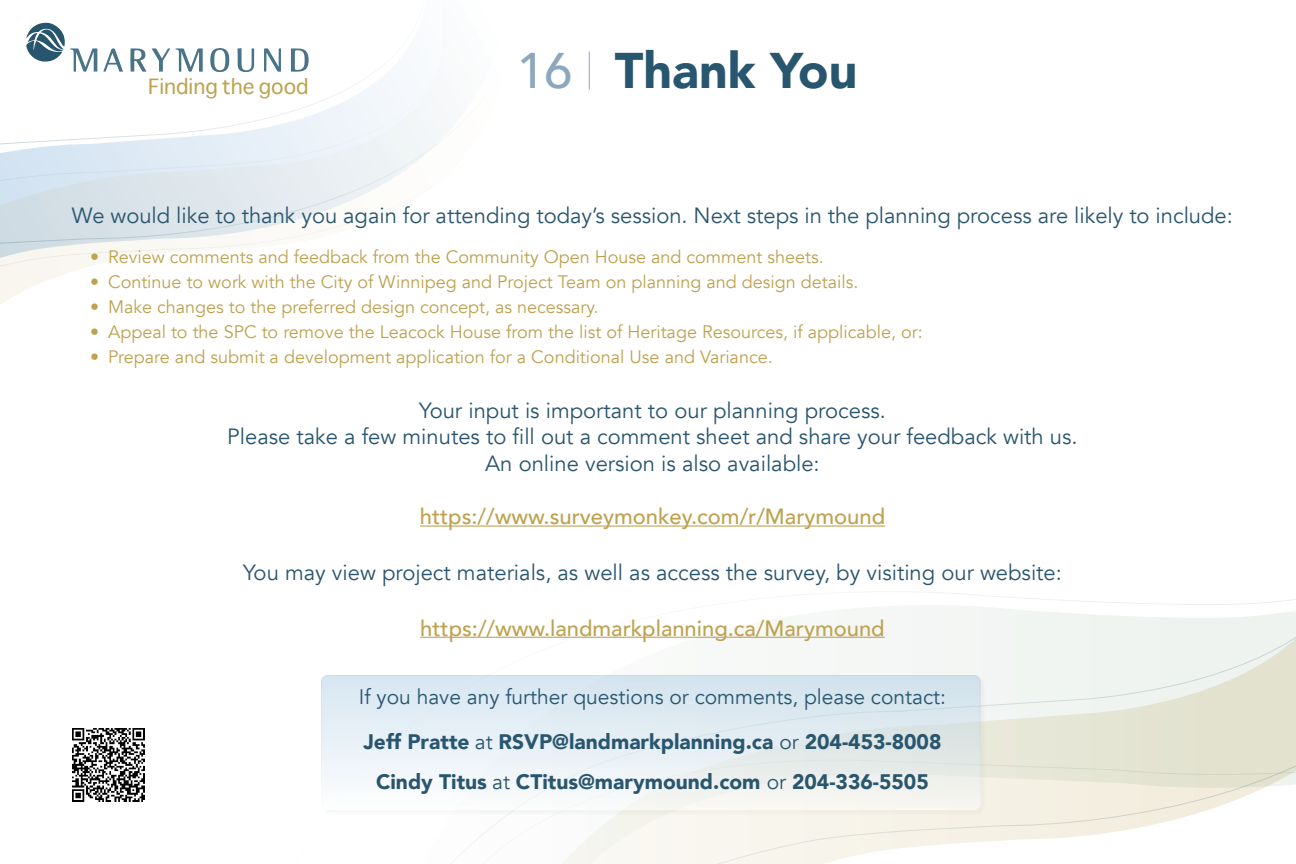
<style>
.page{position:relative;width:1296px;height:864px;background:#fff}
.page>*{position:absolute;margin:0;border:0;box-sizing:border-box;transform-origin:0 0}
.t1{font:900 50px "Avenir";color:#29566f}
.t2{font:500 50px "Avenir";color:#8ca8bf}
.t3{font:22px "Avenir";color:#29566f}
.t4{font:500 22px "Avenir";color:#bea250}
.t5{font:900 21px "Avenir";color:#29566f}
.t6{font:21px "Avenir";color:#29566f}
.t7{font:20.55px "Sathu";color:#bda24e}
.t8{font:18px "Avenir";color:#bea250}
.s1{font-weight:400}
</style>
<div class="page">
<svg style="left:0;top:48px;width:443px;height:257px"></svg>
<svg style="left:419px;top:525px;width:877px;height:339px"></svg>
<svg style="left:291px;top:48px;width:18px;height:24px"></svg>
<svg style="left:210px;top:48px;width:19px;height:24px"></svg>
<svg style="left:264px;top:48px;width:17px;height:24px"></svg>
<svg style="left:238px;top:48px;width:16px;height:24px"></svg>
<svg style="left:103px;top:48px;width:20px;height:24px"></svg>
<svg style="left:130px;top:48px;width:73px;height:24px"></svg>
<svg style="left:26px;top:22px;width:71px;height:50px"></svg>
<hr style="left:589px;top:51px;width:1px;height:39px;background:#8ca8bf">
<hr style="left:420px;top:526px;width:465px;height:1px;background:#bea250">
<hr style="left:420px;top:637px;width:465px;height:1px;background:#bea250">
<div style="left:322px;top:675px;width:665px;height:141px;background:#231f20;opacity:.08"></div>
<svg style="left:322px;top:676px;width:658px;height:134px"></svg>
<div style="left:321px;top:675px;width:660px;height:135px;border:1px solid #fff;border-radius:6px"></div>
<img style="left:72px;top:729px;width:73px;height:73px">
<p class="t7" style="left:148px;top:69px;width:162px">Finding the good</p>
<p class="t2" style="left:517px;top:28px;width:57px">16</p>
<p class="t1" style="left:615px;top:28px;width:244px">Thank You</p>
<p class="t3" style="left:72px;top:202px;width:1163px">We would like to thank you again for attending today’s session. Next steps in the planning process are likely to include:</p>
<p class="t8" style="left:90px;top:246px;width:735px">• Review comments and feedback from the Community Open House and comment sheets.</p>
<p class="t8" style="left:90px;top:271px;width:770px">• Continue to work with the City of Winnipeg and Project Team on planning and design details.</p>
<p class="t8" style="left:90px;top:296px;width:510px">• Make changes to the preferred design concept, as necessary.</p>
<p class="t8" style="left:90px;top:321px;width:834px">• Appeal to the SPC to remove the Leacock House from the list of Heritage Resources, if applicable, or:</p>
<p class="t8" style="left:90px;top:346px;width:684px">• Prepare and submit a development application for a Conditional Use and Variance.</p>
<p class="t3" style="left:419px;top:397px;width:468px">Your input is important to our planning process.</p>
<p class="t3" style="left:227px;top:424px;width:852px">Please take a few minutes to fill out a comment sheet and share your feedback with us.</p>
<p class="t3" style="left:485px;top:450px;width:336px">An online version is also available:</p>
<p class="t4" style="left:420px;top:498px;width:467px">https://www.surveymonkey.com/r/Marymound</p>
<p class="t3" style="left:243px;top:559px;width:820px">You may view project materials, as well as access the survey, by visiting our website:</p>
<p class="t4" style="left:420px;top:609px;width:466px">https://www.landmarkplanning.ca/Marymound</p>
<p class="t6" style="left:359px;top:685px;width:589px">If you have any further questions or comments, please contact:</p>
<p class="t5" style="left:363px;top:724px;width:580px">Jeff Pratte <span class="s1">at</span> RSVP@landmarkplanning.ca <span class="s1">or</span> 204-453-8008</p>
<p class="t5" style="left:376px;top:764px;width:554px">Cindy Titus <span class="s1">at</span> CTitus@marymound.com <span class="s1">or</span> 204-336-5505</p>
</div>
